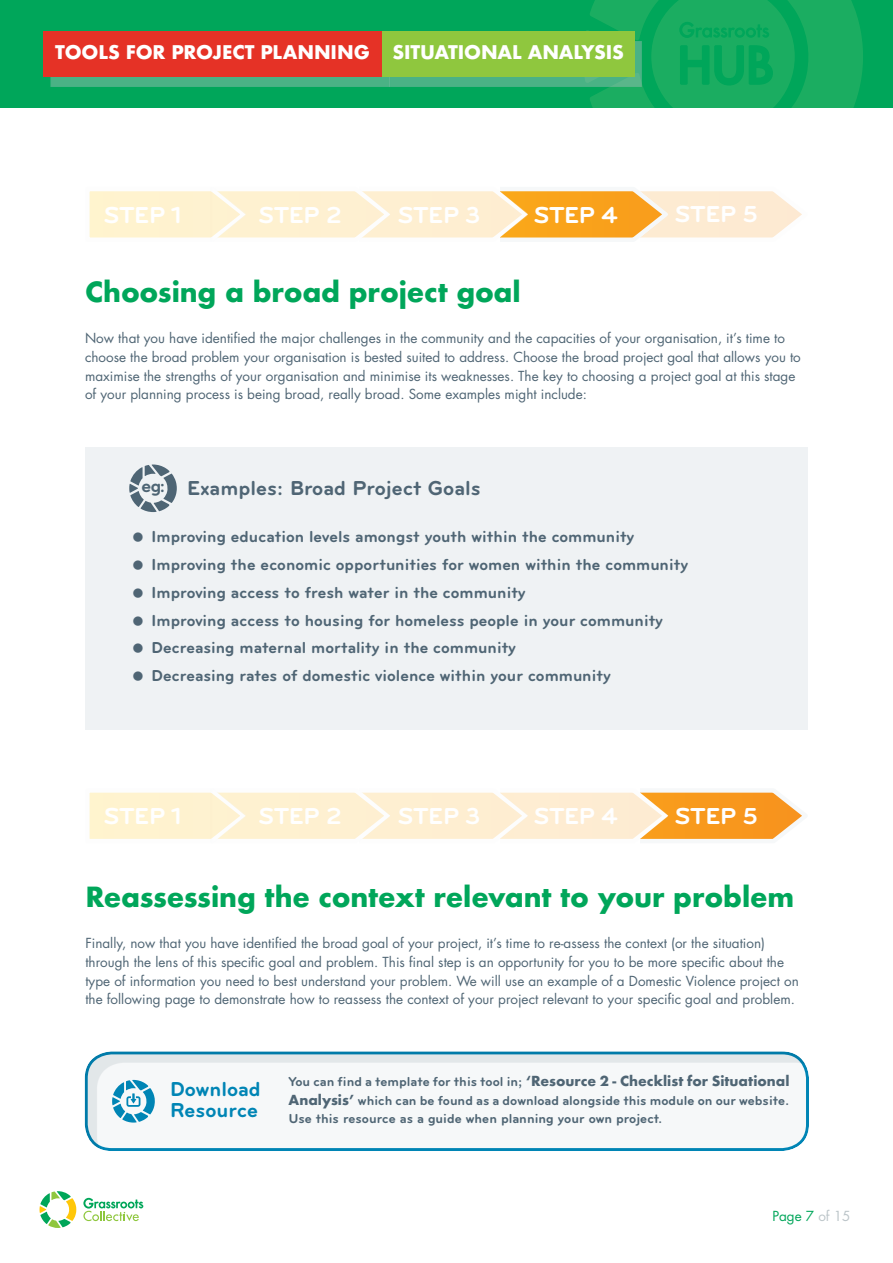
<style>
.page{position:relative;width:893px;height:1263px;background:#fff}
.page>*{position:absolute;margin:0;border:0;box-sizing:border-box;transform-origin:0 0}
.t1{font:700 27px "Futura";letter-spacing:-.005em;color:#00a65a}
.t2{font:700 24px "Bryant";letter-spacing:-.02em;color:#fff}
.t3{font:700 21px "Bryant";color:#4f6574}
.t4{font:700 21px/21px "Bryant";color:#0085b5}
.t5{font:700 18.3px "Futura";letter-spacing:-.01em;color:#fff}
.t6{font:700 16.5px/27.8px "Bryant";color:#4f6574}
.t7{font:13.5px/18.8px "Futura";color:#4f6574}
.t8{font:700 13.5px/18.8px "Bryant";color:#4f6574}
.t9{font:700 13.5px "Futura";color:#4f6574}
.t10{font:13.5px "Futura";color:#00a65a}
.s1{font-family:"Bryant"}
.s2{font-family:"Futura"}
.s3{color:#bcc5c9}
</style>
<div class="page">
<div style="left:85px;top:447px;width:723px;height:282px;background:#eff2f4"></div>
<svg style="left:40px;top:1191px;width:36px;height:37px"></svg>
<svg style="left:83px;top:1198px;width:60px;height:23px"></svg>
<svg style="left:89px;top:191px;width:713px;height:47px;background:#fce1b2"></svg>
<svg style="left:89px;top:792px;width:713px;height:47px;background:#fce0b2"></svg>
<svg style="left:130px;top:464px;width:47px;height:48px"></svg>
<div style="left:84px;top:1049px;width:726px;height:102px;background:#bcc5c9;opacity:.3"></div>
<svg style="left:112px;top:1080px;width:43px;height:42px"></svg>
<div style="left:0;top:0;width:893px;height:107px;background:#00a65a"></div>
<svg style="left:586px;top:0;width:277px;height:107px"></svg>
<div style="left:51px;top:41px;width:339px;height:46px;background:#bcc5c9;opacity:.4"></div>
<div style="left:44px;top:31px;width:339px;height:45px;background:#e53226"></div>
<div style="left:389px;top:41px;width:253px;height:46px;background:#bcc5c9;opacity:.4"></div>
<div style="left:383px;top:31px;width:252px;height:45px;background:#8fc73e"></div>
<h3 class="t5" style="left:55px;top:39px;width:570px">TOOLS FOR PROJECT PLANNING SITUATIONAL ANALYSIS</h3>
<h2 class="t2" style="left:103px;top:202px;width:80px">STEP 1</h2>
<h2 class="t2" style="left:258px;top:202px;width:86px">STEP 2</h2>
<h2 class="t2" style="left:397px;top:202px;width:85px">STEP 3</h2>
<h2 class="t2" style="left:533px;top:202px;width:86px">STEP 4</h2>
<h2 class="t2" style="left:675px;top:201px;width:85px">STEP 5</h2>
<h1 class="t1" style="left:85px;top:273px;width:437px">Choosing a broad project goal</h1>
<p class="t7" style="left:85px;top:329px;width:717px">Now that you have identified the major challenges in the community and the capacities of your organisation, it’s time to choose the broad problem your organisation is bested suited to address. Choose the broad project goal that allows you to maximise the strengths of your organisation and minimise its weaknesses. The key to choosing a project goal at this stage of your planning process is being broad, really broad. Some examples might include:</p>
<h3 class="t3" style="left:142px;top:477px;width:340px"><sup>eg:</sup> Examples: Broad Project Goals</h3>
<p class="t6" style="left:151px;top:523px;width:538px">Improving education levels amongst youth within the community Improving the economic opportunities for women within the community Improving access to fresh water in the community<br>Improving access to housing for homeless people in your community Decreasing maternal mortality in the community<br>Decreasing rates of domestic violence within your community</p>
<h2 class="t2" style="left:103px;top:803px;width:80px">STEP 1</h2>
<h2 class="t2" style="left:258px;top:803px;width:86px">STEP 2</h2>
<h2 class="t2" style="left:397px;top:803px;width:85px">STEP 3</h2>
<h2 class="t2" style="left:533px;top:803px;width:86px">STEP 4</h2>
<h2 class="t2" style="left:675px;top:802px;width:85px">STEP 5</h2>
<h1 class="t1" style="left:85px;top:878px;width:710px">Reassessing the context relevant to your problem</h1>
<p class="t7" style="left:85px;top:934px;width:715px">Finally, now that you have identified the broad goal of your project, it’s time to re-assess the context (or the situation) through the lens of this specific goal and problem. This final step is an opportunity for you to be more specific about the type of information you need to best understand your problem. We will use an example of a Domestic Violence project on the following page to demonstrate how to reassess the context of your project relevant to your specific goal and problem.</p>
<h3 class="t4" style="left:170px;top:1079px;width:93px">Download<br>Resource</h3>
<p class="t9" style="left:288px;top:1071px;width:502px"><span class="s1">You can find a template for this tool in;</span> ‘Resource 2 - Checklist for Situational</p>
<p class="t8" style="left:288px;top:1091px;width:502px"><span class="s2">Analysis’</span> which can be found as a download alongside this module on our website.<br>Use this resource as a guide when planning your own project.</p>
<p class="t10" style="left:772px;top:1207px;width:80px">Page 7 <span class="s3">of 15</span></p>
</div>
